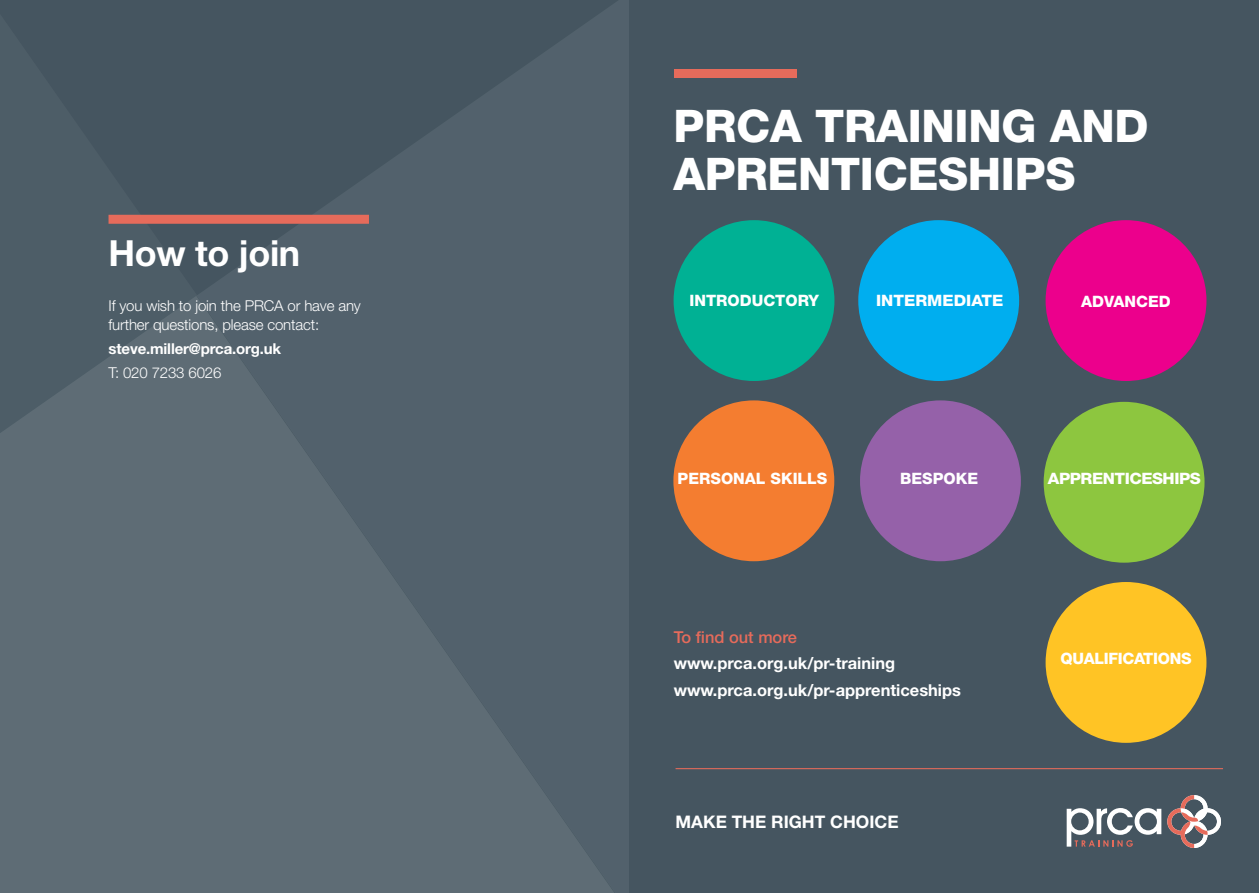
<style>
.page{position:relative;width:1259px;height:893px;background:#fff}
.page>*{position:absolute;margin:0;border:0;box-sizing:border-box;transform-origin:0 0}
.t1{font:800 45px/47.8px "Helvetica Neue LT";letter-spacing:-.005em;color:#fff}
.t2{font:700 36px "Helvetica Neue LT";letter-spacing:-.01em;color:#fff}
.t3{font:700 17.4px "Helvetica Neue LT";color:#fff}
.t4{font:700 16.5px/26.5px "Helvetica Neue LT";color:#fff}
.t5{font:500 16.5px "Helvetica Neue LT";color:#e66b5b}
.t6{font:800 15.75px "Helvetica Neue LT";color:#fff}
.t7{font:800 15.75px "Helvetica Neue LT";letter-spacing:-.03em;color:#fff;scale:1.05 1}
.t8{font:800 15.75px "Helvetica Neue LT";letter-spacing:-.02em;color:#fff}
.t9{font:800 15.75px "Helvetica Neue LT";color:#fff;scale:1.05 1}
.t10{font:300 15px/19.5px "Helvetica Neue LT";letter-spacing:-.01em;color:#fff}
.t11{font:700 15px "Helvetica Neue LT";letter-spacing:-.01em;color:#fff}
</style>
<div class="page">
<div style="left:0;top:0;width:197px;height:296px;background:#455560"></div>
<svg style="left:197px;top:0;width:432px;height:296px;fill:#52616c"></svg>
<svg style="left:0;top:296px;width:629px;height:597px;fill:#5e6c75"></svg>
<div style="left:108px;top:215px;width:261px;height:9px;background:#e66b5b"></div>
<div style="left:629px;top:0;width:630px;height:893px;background:#455560"></div>
<hr style="left:675px;top:768px;width:548px;height:1px;background:#e66b5b">
<svg style="left:1167px;top:795px;width:54px;height:53px"></svg>
<svg style="left:1066px;top:808px;width:95px;height:39px"></svg>
<div style="left:673px;top:220px;width:161px;height:161px;background:#00b194;border-radius:50%"></div>
<div style="left:858px;top:220px;width:161px;height:161px;background:#00aeef;border-radius:50%"></div>
<div style="left:1045px;top:220px;width:161px;height:161px;background:#ec008c;border-radius:50%"></div>
<div style="left:673px;top:400px;width:161px;height:161px;background:#f47d30;border-radius:50%"></div>
<div style="left:860px;top:400px;width:161px;height:161px;background:#9561a9;border-radius:50%"></div>
<div style="left:1043px;top:402px;width:161px;height:161px;background:#8dc63f;border-radius:50%"></div>
<div style="left:1045px;top:582px;width:161px;height:161px;background:#ffc425;border-radius:50%"></div>
<div style="left:674px;top:70px;width:122px;height:8px;background:#e66b5b"></div>
<h2 class="t2" style="left:108px;top:231px;width:193px">How to join</h2>
<p class="t10" style="left:108px;top:295px;width:254px">If you wish to join the PRCA or have any further questions, please contact:</p>
<p class="t11" style="left:108px;top:339px;width:174px">steve.miller@prca.org.uk</p>
<p class="t10" style="left:108px;top:362px;width:114px">T: 020 7233 6026</p>
<h1 class="t1" style="left:673px;top:102px;width:477px">PRCA TRAINING AND<br>APRENTICESHIPS</h1>
<p class="t6" style="left:689px;top:291px;width:131px">INTRODUCTORY</p>
<p class="t9" style="left:876px;top:291px;width:123px">INTERMEDIATE</p>
<p class="t6" style="left:1081px;top:292px;width:91px">ADVANCED</p>
<p class="t6" style="left:677px;top:469px;width:151px">PERSONAL SKILLS</p>
<p class="t6" style="left:900px;top:469px;width:80px">BESPOKE</p>
<p class="t7" style="left:1048px;top:469px;width:147px">APPRENTICESHIPS</p>
<p class="t5" style="left:673px;top:627px;width:125px">To find out more</p>
<p class="t4" style="left:673px;top:650px;width:289px">www.prca.org.uk/pr-training www.prca.org.uk/pr-apprenticeships</p>
<p class="t3" style="left:675px;top:811px;width:224px">MAKE THE RIGHT CHOICE</p>
<p class="t8" style="left:1060px;top:649px;width:133px">QUALIFICATIONS</p>
</div>
